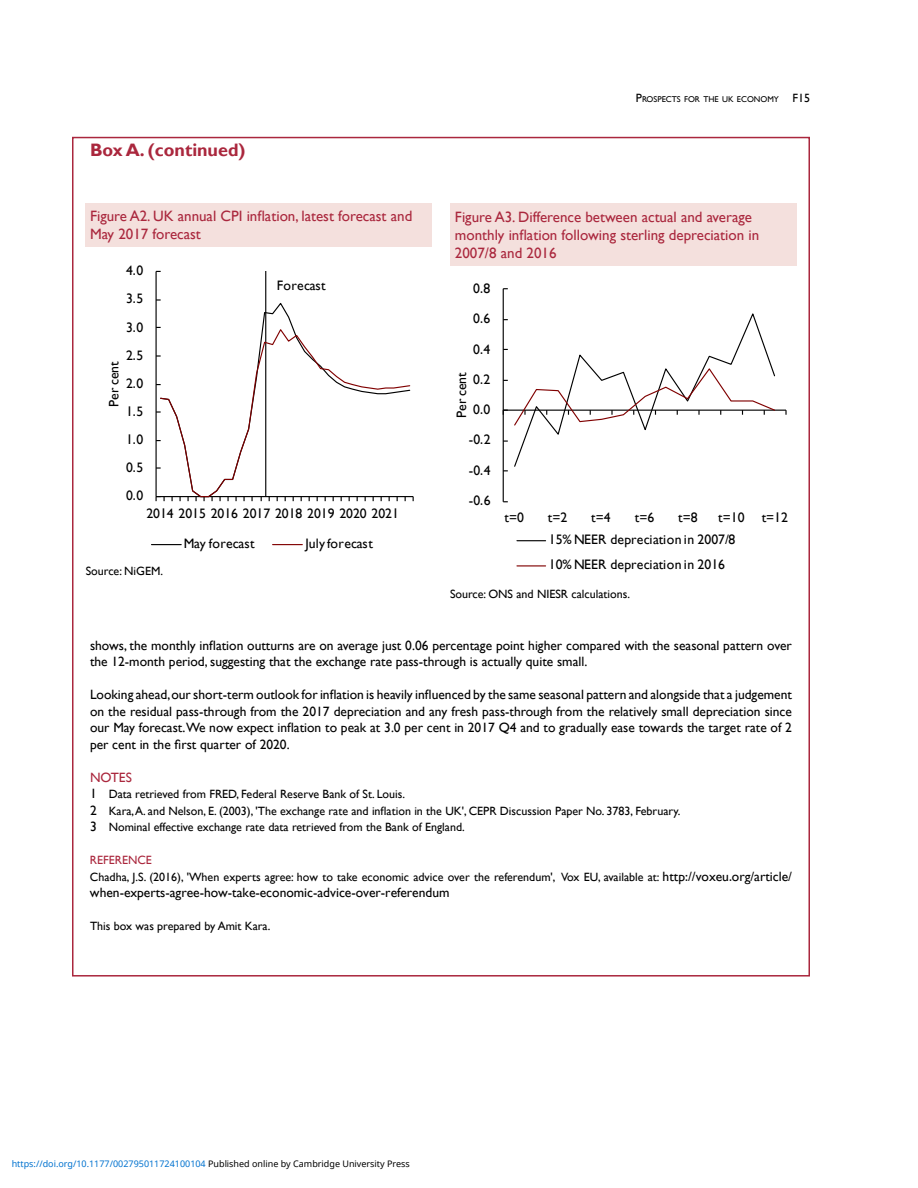
<style>
.page{position:relative;width:918px;height:1188px;background:#fff}
.page>*{position:absolute;margin:0;border:0;box-sizing:border-box;transform-origin:0 0}
.t1{font:700 18px "Gill Sans";color:#aa273d}
.t2{font:15px/18px "Gill Sans";color:#aa273d}
.t3{font:13.8px/25.2px "Gill Sans";color:#000}
.t4{font:13.65px "Gill Sans";color:#000}
.t5{font:13.65px "Gill Sans";letter-spacing:.02em;color:#000}
.t6{font:13.5px/16.5px "Gill Sans";color:#000}
.t7{font:13.5px "Gill Sans";color:#000}
.t8{font:13.5px "Gill Sans";color:#aa273d}
.t9{font:12px/16.5px "Gill Sans";color:#000}
.t10{font:9px "Noto Sans";color:#0172cf}
.t11{font:8.4px "Gill Sans";color:#000}
.s1{font-size:12px}
.s2{font-size:13.5px}
.s3{color:#aa273d}
.s4{color:#000}
</style>
<div class="page">
<div style="left:451px;top:203px;width:346px;height:62px;background:#f4e0dd"></div>
<div style="left:86px;top:203px;width:346px;height:44px;background:#f4e0dd"></div>
<hr style="left:156px;top:271px;width:1px;height:226px;background:#000">
<hr style="left:265px;top:272px;width:1px;height:225px;background:#000">
<svg style="left:156px;top:327px;width:258px;height:174px"></svg>
<svg style="left:152px;top:544px;width:29px;height:1px"></svg>
<svg style="left:273px;top:544px;width:29px;height:1px"></svg>
<hr style="left:503px;top:289px;width:1px;height:213px;background:#000">
<hr style="left:503px;top:410px;width:283px;height:1px;background:#000">
<svg style="left:503px;top:311px;width:273px;height:160px"></svg>
<svg style="left:517px;top:540px;width:29px;height:1px"></svg>
<svg style="left:517px;top:565px;width:29px;height:1px"></svg>
<h1 class="t1" style="left:90px;top:139px;width:157px">Box A. (continued)</h1>
<p class="t2" style="left:90px;top:207px;width:324px">Figure A2. UK annual CPI inflation, latest forecast and<br>May 2017 forecast</p>
<p class="t4" style="left:126px;top:263px;width:19px">4.0</p>
<p class="t4" style="left:126px;top:291px;width:19px">3.5</p>
<p class="t4" style="left:126px;top:319px;width:19px">3.0</p>
<p class="t4" style="left:126px;top:347px;width:19px">2.5</p>
<p class="t4" style="left:106px;top:407px;width:47px;rotate:-90deg">Per cent</p>
<p class="t4" style="left:126px;top:375px;width:19px">2.0</p>
<p class="t4" style="left:126px;top:403px;width:19px">1.5</p>
<p class="t4" style="left:126px;top:432px;width:19px">1.0</p>
<p class="t4" style="left:126px;top:460px;width:19px">0.5</p>
<p class="t4" style="left:126px;top:488px;width:19px">0.0</p>
<p class="t5" style="left:277px;top:277px;width:51px">Forecast</p>
<p class="t4" style="left:146px;top:505px;width:254px">2014 2015 2016 2017 2018 2019 2020 2021</p>
<p class="t9" style="left:86px;top:563px;width:79px">Source: NiGEM.</p>
<p class="t4" style="left:184px;top:535px;width:72px">May forecast</p>
<p class="t4" style="left:306px;top:535px;width:69px">July forecast</p>
<p class="t11" style="left:636px;top:94px;width:176px"><span class="s1">P</span>ROSPECTS FOR THE UK ECONOMY <span class="s1">F15</span></p>
<p class="t2" style="left:455px;top:208px;width:306px">Figure A3. Difference between actual and average monthly inflation following sterling depreciation in<br>2007/8 and 2016</p>
<p class="t3" style="left:473px;top:276px;width:19px">0.8</p>
<p class="t3" style="left:473px;top:306px;width:19px">0.6</p>
<p class="t3" style="left:473px;top:336px;width:19px">0.4</p>
<p class="t3" style="left:449px;top:418px;width:47px;rotate:-90deg">Per cent</p>
<p class="t3" style="left:473px;top:367px;width:19px">0.2</p>
<p class="t3" style="left:473px;top:397px;width:19px">0.0</p>
<p class="t3" style="left:469px;top:427px;width:23px">-0.2</p>
<p class="t3" style="left:469px;top:458px;width:23px">-0.4</p>
<p class="t3" style="left:469px;top:488px;width:23px">-0.6</p>
<p class="t3" style="left:504px;top:505px;width:21px">t=0</p>
<p class="t3" style="left:548px;top:505px;width:21px">t=2</p>
<p class="t3" style="left:591px;top:505px;width:21px">t=4</p>
<p class="t3" style="left:635px;top:505px;width:21px">t=6</p>
<p class="t3" style="left:678px;top:505px;width:21px">t=8</p>
<p class="t3" style="left:718px;top:505px;width:71px">t=10 t=12</p>
<p class="t3" style="left:549px;top:527px;width:188px">15% NEER depreciation in 2007/8<br>10% NEER depreciation in 2016</p>
<p class="t9" style="left:450px;top:585px;width:181px">Source: ONS and NIESR calculations.</p>
<p class="t6" style="left:90px;top:637px;width:703px">shows, the monthly inflation outturns are on average just 0.06 percentage point higher compared with the seasonal pattern over the 12-month period, suggesting that the exchange rate pass-through is actually quite small.</p>
<p class="t6" style="left:90px;top:687px;width:704px;text-align:justify">Looking ahead, our short-term outlook for inflation is heavily influenced by the same seasonal pattern and alongside that a judgement on the residual pass-through from the 2017 depreciation and any fresh pass-through from the relatively small depreciation since our May forecast.We now expect inflation to peak at 3.0 per cent in 2017 Q4 and to gradually ease towards the target rate of 2 per cent in the first quarter of 2020.</p>
<p class="t8" style="left:90px;top:770px;width:43px">NOTES</p>
<p class="t9" style="left:90px;top:786px;width:592px"><span class="s2">1</span> Data retrieved from FRED, Federal Reserve Bank of St. Louis.<br><span class="s2">2</span> Kara, A. and Nelson, E. (2003), 'The exchange rate and inflation in the UK', CEPR Discussion Paper No. 3783, February.<br><span class="s2">3</span> Nominal effective exchange rate data retrieved from the Bank of England.</p>
<p class="t9" style="left:90px;top:852px;width:704px"><span class="s3">REFERENCE<br></span>Chadha, J.S. (2016), 'When experts agree: how to take economic advice over the referendum', Vox EU, available at: <span class="s2">http://voxeu.org/article/</span></p>
<p class="t7" style="left:90px;top:885px;width:361px">when-experts-agree-how-take-economic-advice-over-referendum</p>
<p class="t9" style="left:90px;top:918px;width:182px">This box was prepared by Amit Kara.</p>
<p class="t10" style="left:12px;top:1157px;width:400px">https://doi.org/10.1177/002795011724100104 <span class="s4">Published online by Cambridge University Press</span></p>
</div>
